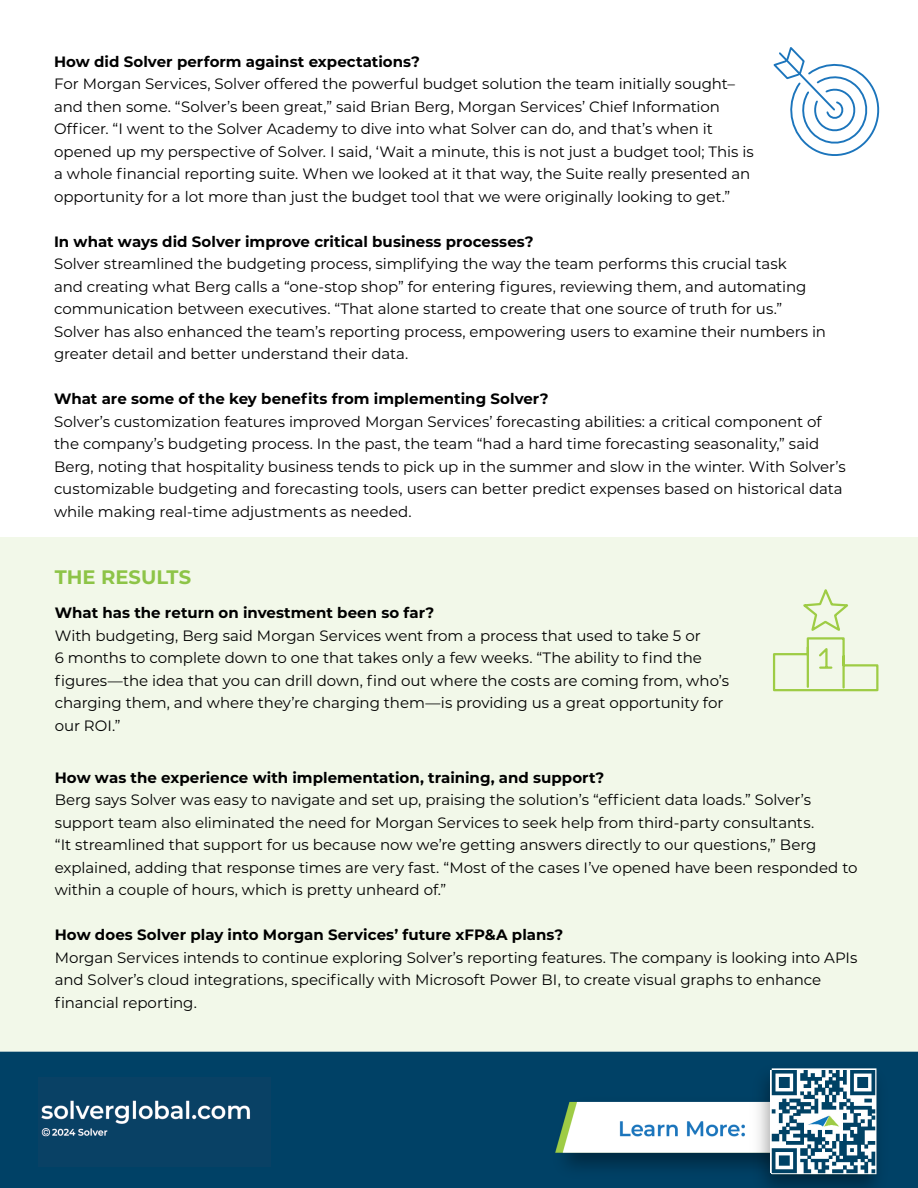
<style>
.page{position:relative;width:918px;height:1188px;background:#fff}
.page>*{position:absolute;margin:0;border:0;box-sizing:border-box;transform-origin:0 0}
.t1{font:700 19.5px "Montserrat";color:#8dc447}
.t2{font:15px/22.5px "Montserrat";letter-spacing:-.005em;color:#000}
.t3{font:700 15px "Montserrat";color:#000}
</style>
<div class="page">
<div style="left:0;top:537px;width:918px;height:551px;background:#f2f8e9"></div>
<img style="left:0;top:1051px;width:918px;height:137px">
<img style="left:38px;top:1077px;width:232px;height:89px">
<img style="left:771px;top:1070px;width:104px;height:103px">
<svg style="left:773px;top:47px;width:107px;height:109px"></svg>
<svg style="left:772px;top:589px;width:107px;height:103px"></svg>
<p class="t3" style="left:54px;top:51px;width:367px">How did Solver perform against expectations?</p>
<p class="t2" style="left:54px;top:72px;width:701px">For Morgan Services, Solver offered the powerful budget solution the team initially sought– and then some. “Solver’s been great,” said Brian Berg, Morgan Services’ Chief Information Officer. “I went to the Solver Academy to dive into what Solver can do, and that’s when it opened up my perspective of Solver. I said, ‘Wait a minute, this is not just a budget tool; This is a whole financial reporting suite. When we looked at it that way, the Suite really presented an opportunity for a lot more than just the budget tool that we were originally looking to get.”</p>
<p class="t3" style="left:54px;top:231px;width:481px">In what ways did Solver improve critical business processes?</p>
<p class="t2" style="left:54px;top:252px;width:774px">Solver streamlined the budgeting process, simplifying the way the team performs this crucial task<br>and creating what Berg calls a “one-stop shop” for entering figures, reviewing them, and automating communication between executives. “That alone started to create that one source of truth for us.” Solver has also enhanced the team’s reporting process, empowering users to examine their numbers in greater detail and better understand their data.</p>
<p class="t3" style="left:54px;top:388px;width:496px">What are some of the key benefits from implementing Solver?</p>
<p class="t2" style="left:54px;top:410px;width:793px">Solver’s customization features improved Morgan Services’ forecasting abilities: a critical component of the company’s budgeting process. In the past, the team “had a hard time forecasting seasonality,” said Berg, noting that hospitality business tends to pick up in the summer and slow in the winter. With Solver’s customizable budgeting and forecasting tools, users can better predict expenses based on historical data while making real-time adjustments as needed.</p>
<h1 class="t1" style="left:55px;top:563px;width:138px">THE RESULTS</h1>
<p class="t3" style="left:55px;top:602px;width:381px">What has the return on investment been so far?</p>
<p class="t2" style="left:55px;top:624px;width:676px">With budgeting, Berg said Morgan Services went from a process that used to take 5 or<br>6 months to complete down to one that takes only a few weeks. “The ability to find the figures—the idea that you can drill down, find out where the costs are coming from, who’s charging them, and where they’re charging them—is providing us a great opportunity for our ROI.”</p>
<p class="t3" style="left:55px;top:766px;width:551px">How was the experience with implementation, training, and support?</p>
<p class="t2" style="left:55px;top:788px;width:804px">Berg says Solver was easy to navigate and set up, praising the solution’s “efficient data loads.” Solver’s support team also eliminated the need for Morgan Services to seek help from third-party consultants.<br>“It streamlined that support for us because now we’re getting answers directly to our questions,” Berg explained, adding that response times are very fast. “Most of the cases I’ve opened have been responded to within a couple of hours, which is pretty unheard of.”</p>
<p class="t3" style="left:55px;top:924px;width:510px">How does Solver play into Morgan Services’ future xFP&amp;A plans?</p>
<p class="t2" style="left:55px;top:945px;width:804px">Morgan Services intends to continue exploring Solver’s reporting features. The company is looking into APIs and Solver’s cloud integrations, specifically with Microsoft Power BI, to create visual graphs to enhance financial reporting.</p>
</div>
